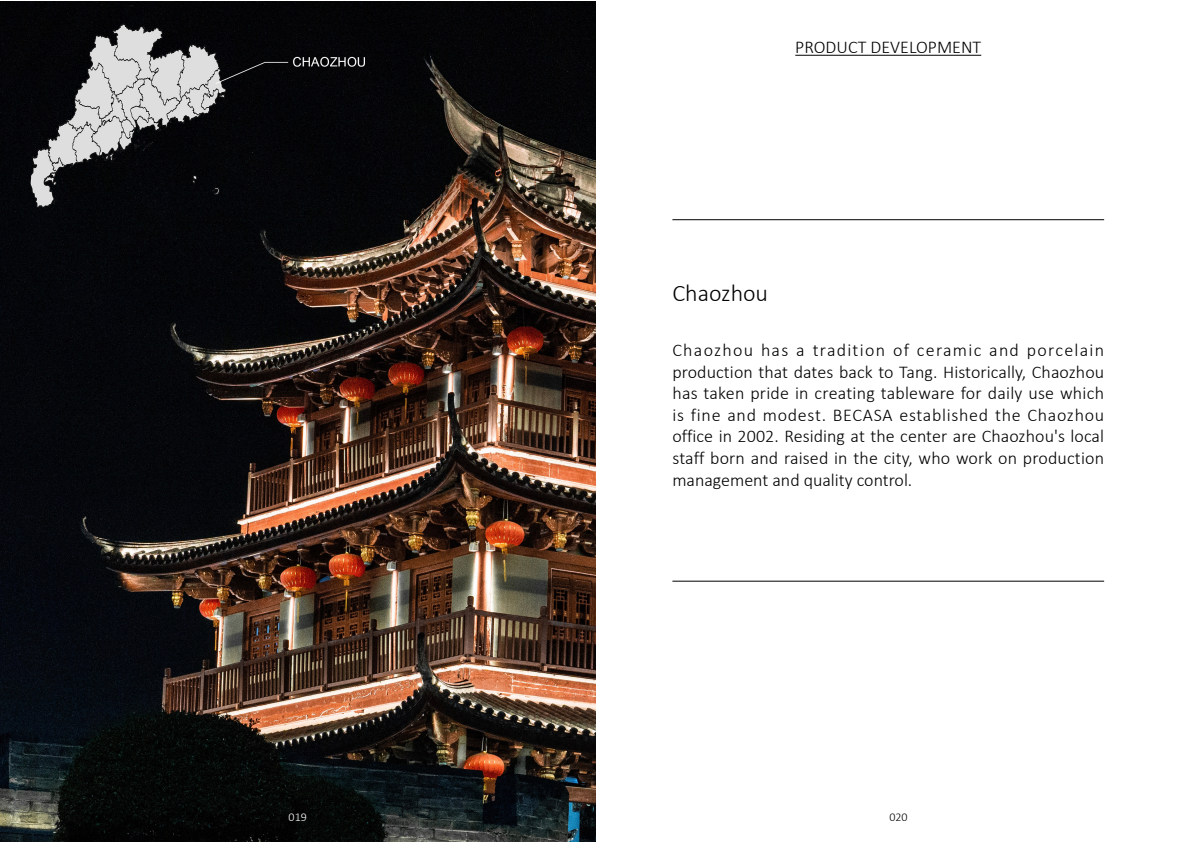
<style>
.page{position:relative;width:1191px;height:842px;background:#fff}
.page>*{position:absolute;margin:0;border:0;box-sizing:border-box;transform-origin:0 0}
.t1{font:300 24px "Calibri";color:#000}
.t2{font:300 18px/21.6px "Calibri";color:#000;text-align:justify}
.t3{font:300 12px "Calibri";color:#fff}
.t4{font:300 12px "Calibri";color:#000}
</style>
<div class="page">
<img style="left:0;top:1px;width:595px;height:841px">
<hr style="left:672px;top:220px;width:432px;height:1px;background:#000">
<hr style="left:672px;top:581px;width:432px;height:1px;background:#000">
<hr style="left:795px;top:55px;width:186px;height:1px;background:#000">
<p class="t2" style="left:795px;top:36px;width:187px">PRODUCT DEVELOPMENT</p>
<p class="t1" style="left:672px;top:278px;width:97px">Chaozhou</p>
<p class="t2" style="left:672px;top:339px;width:433px">Chaozhou has a tradition of ceramic and porcelain production that dates back to Tang. Historically, Chaozhou has taken pride in creating tableware for daily use which is fine and modest. BECASA established the Chaozhou office in 2002. Residing at the center are Chaozhou's local staff born and raised in the city, who work on production management and quality control.</p>
<p class="t3" style="left:289px;top:809px;width:20px">019</p>
<p class="t4" style="left:889px;top:809px;width:20px">020</p>
</div>
